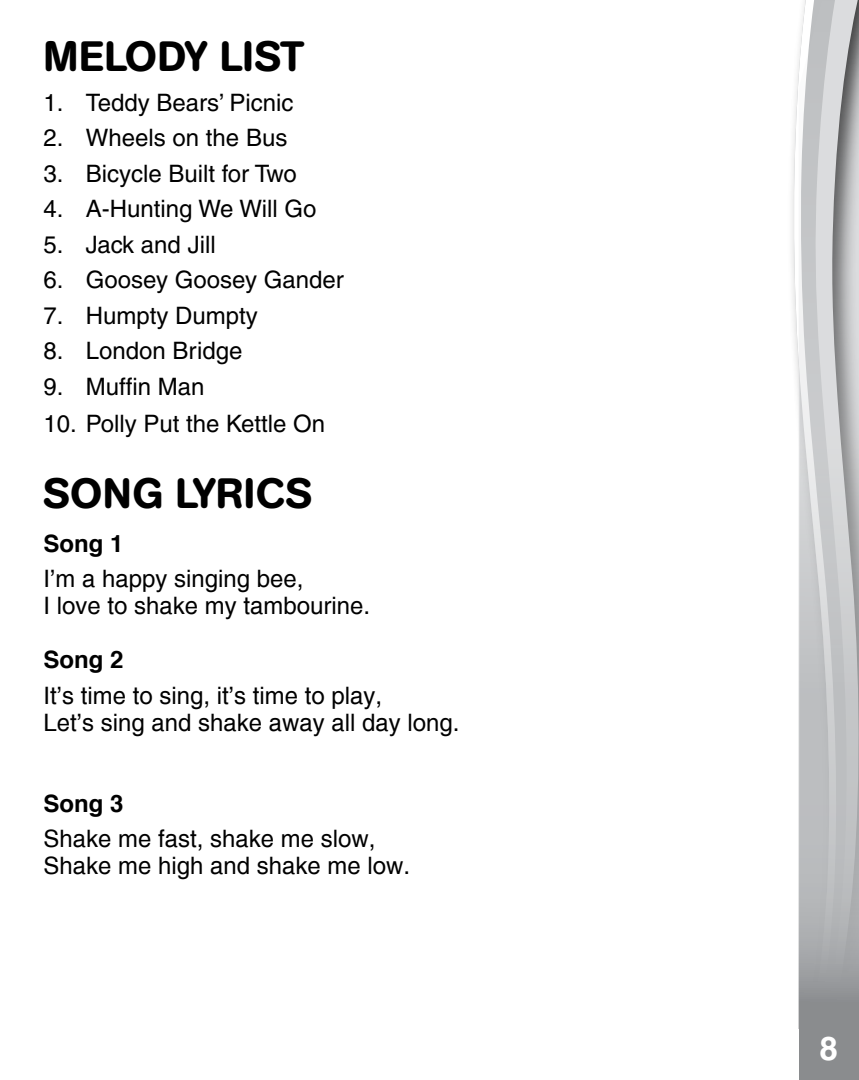
<style>
.page{position:relative;width:859px;height:1080px;background:#fff}
.page>*{position:absolute;margin:0;border:0;box-sizing:border-box;transform-origin:0 0}
.t1{font:500 42px "AG Book Rounded";letter-spacing:.02em;color:#000}
.t2{font:700 33px "Helvetica";color:#fff}
.t3{font:500 24px "Helvetica";color:#000}
.t4{font:24px/27px "Helvetica";color:#000}
.t5{font:700 24px "Helvetica";color:#000}
</style>
<div class="page">
<svg style="left:793px;top:54px;width:6px;height:975px"></svg>
<svg style="left:799px;top:0;width:60px;height:1080px;background:#bdbec0"></svg>
<h1 class="t1" style="left:43px;top:32px;width:263px">MELODY LIST</h1>
<p class="t3" style="left:43px;top:88px;width:252px">1. Teddy Bears’ Picnic</p>
<p class="t3" style="left:43px;top:124px;width:245px">2. Wheels on the Bus</p>
<p class="t3" style="left:43px;top:159px;width:255px">3. Bicycle Built for Two</p>
<p class="t3" style="left:43px;top:195px;width:275px">4. A-Hunting We Will Go</p>
<p class="t3" style="left:43px;top:230px;width:174px">5. Jack and Jill</p>
<p class="t3" style="left:43px;top:266px;width:302px">6. Goosey Goosey Gander</p>
<p class="t3" style="left:43px;top:301px;width:216px">7. Humpty Dumpty</p>
<p class="t3" style="left:43px;top:337px;width:200px">8. London Bridge</p>
<p class="t3" style="left:43px;top:372px;width:163px">9. Muffin Man</p>
<p class="t3" style="left:43px;top:410px;width:283px">10. Polly Put the Kettle On</p>
<h1 class="t1" style="left:43px;top:469px;width:270px">SONG LYRICS</h1>
<p class="t5" style="left:43px;top:527px;width:82px">Song 1</p>
<p class="t4" style="left:43px;top:566px;width:328px">I’m a happy singing bee,<br>I love to shake my tambourine.</p>
<p class="t5" style="left:43px;top:644px;width:82px">Song 2</p>
<p class="t4" style="left:43px;top:682px;width:418px">It’s time to sing, it’s time to play,<br>Let’s sing and shake away all day long.</p>
<p class="t5" style="left:43px;top:787px;width:82px">Song 3</p>
<p class="t4" style="left:43px;top:826px;width:368px">Shake me fast, shake me slow,<br>Shake me high and shake me low.</p>
<h2 class="t2" style="left:820px;top:1025px;width:25px">8 <sup>8</sup>8</h2>
</div>
